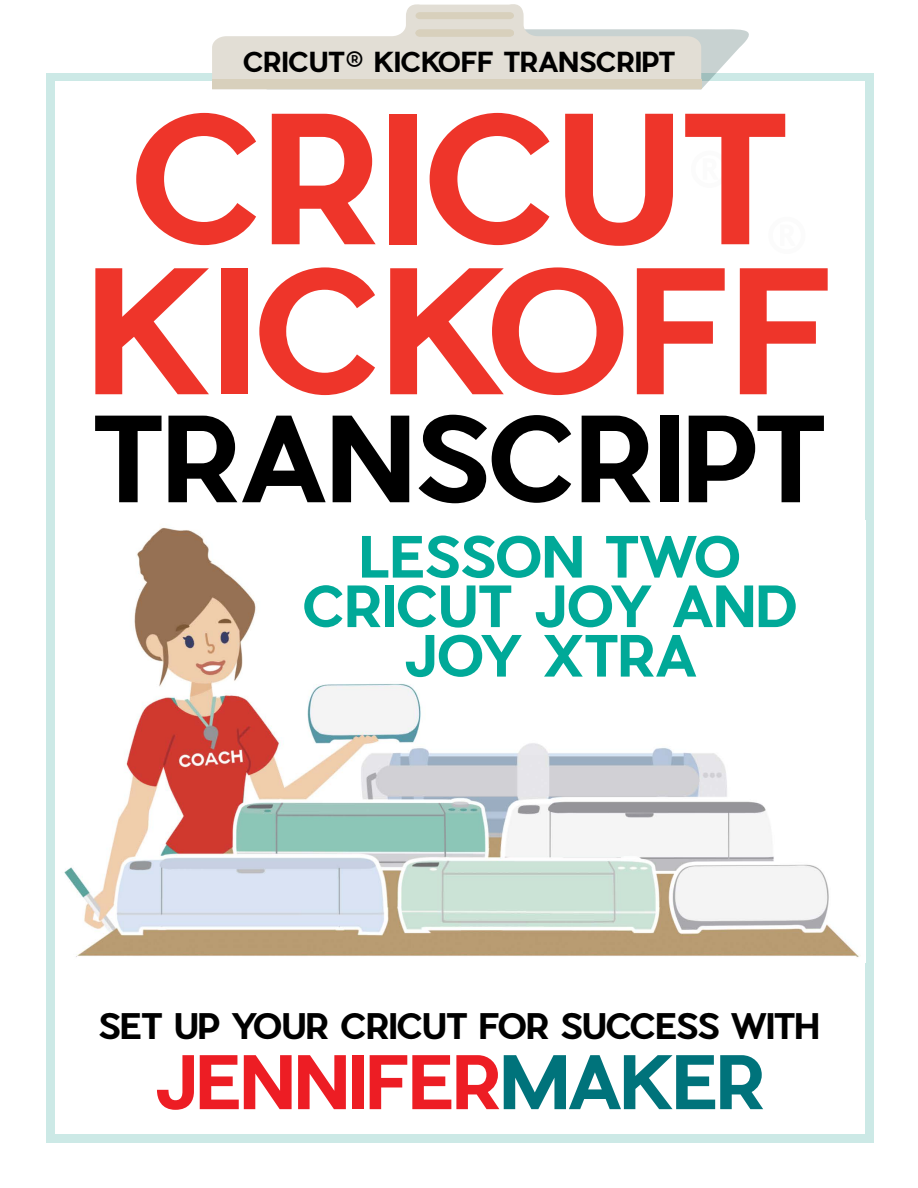
<style>
.page{position:relative;width:918px;height:1188px;background:#fff}
.page>*{position:absolute;margin:0;border:0;box-sizing:border-box;transform-origin:0 0}
.t1{font:700 174px "Pier Sans";color:#ee352a}
.t2{font:700 168px "Pier Sans";letter-spacing:-.01em;color:#ee352a}
.t3{font:700 115.5px "Pier Sans";letter-spacing:-.01em;color:#000}
.t4{font:700 72px "Pier Sans";letter-spacing:-.02em;color:#ed1d24}
.t5{font:700 55.5px/49.5px "Pier Sans";color:#00a998;text-align:center}
.t6{font:700 54px "Trebuchet MS";color:#fbfbfb}
.t7{font:700 34.5px "Pier Sans";letter-spacing:-.02em;color:#000}
.t8{font:700 27px "Pier Sans";letter-spacing:-.01em;color:#000}
.s1{color:#00737b}
</style>
<div class="page">
<div style="left:46px;top:73px;width:828px;height:1070px;background:#cce9e6"></div>
<div style="left:55px;top:81px;width:810px;height:1053px;background:#fff"></div>
<svg style="left:212px;top:4px;width:537px;height:85px"></svg>
<div style="left:212px;top:79px;width:489px;height:10px;background:#d8d0bc"></div>
<img style="left:64px;top:527px;width:795px;height:430px">
<p class="t8" style="left:243px;top:43px;width:434px">CRICUT® KICKOFF TRANSCRIPT</p>
<h1 class="t1" style="left:129px;top:59px;width:661px">CRICUT</h1>
<h2 class="t2" style="left:85px;top:215px;width:749px">KICKOFF</h2>
<h3 class="t3" style="left:92px;top:379px;width:736px">TRANSCRIPT</h3>
<h3 class="t6" style="left:689px;top:134px;width:40px">®</h3>
<h3 class="t5" style="left:302px;top:532px;width:497px">LESSON TWO<br>CRICUT JOY AND<br>JOY XTRA</h3>
<p class="t7" style="left:98px;top:1002px;width:723px">SET UP YOUR CRICUT FOR SUCCESS WITH</p>
<h3 class="t4" style="left:153px;top:1032px;width:614px">JENNIFER<span class="s1">MAKER</span></h3>
</div>
